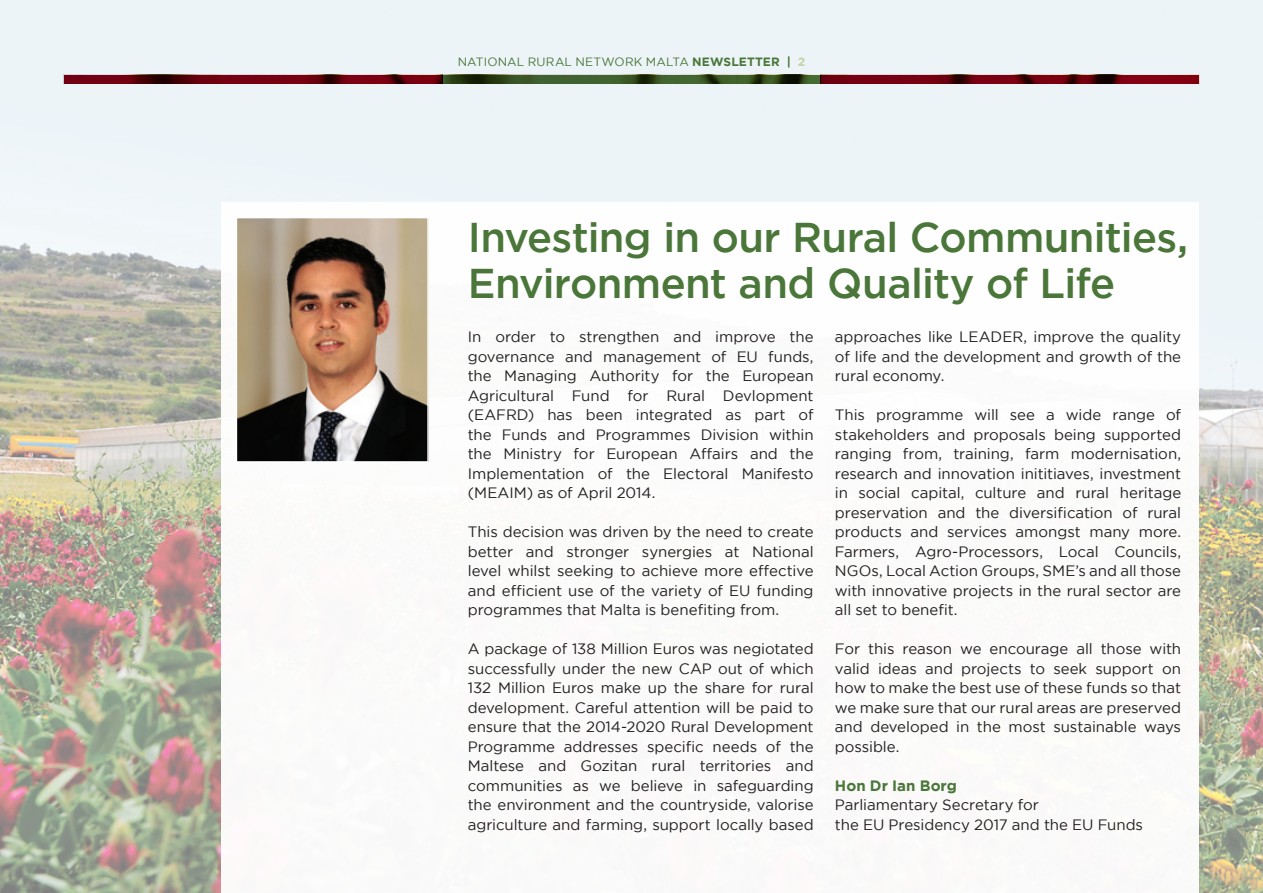
<style>
.page{position:relative;width:1263px;height:893px;background:#fff}
.page>*{position:absolute;margin:0;border:0;box-sizing:border-box;transform-origin:0 0}
.t1{font:500 41.55px/45.9px "Gotham";letter-spacing:-.015em;color:#4a7639}
.t2{font:15px/19.5px "Gotham";color:#231f20;text-align:justify}
.t3{font:700 15px "Gotham";color:#4a7639}
.t4{font:12px "Gotham";letter-spacing:.015em;color:#4a7639}
.t5{font:700 12px "Gotham";color:#4a7639}
.s1{font-weight:700}
.s2{color:#c5d2a8}
</style>
<div class="page">
<img style="left:0;top:0;width:1263px;height:893px">
<div style="left:221px;top:202px;width:977px;height:691px;background:#fff"></div>
<img style="left:239px;top:220px;width:187px;height:240px">
<div style="left:236px;top:217px;width:193px;height:246px;border:2px solid #fff"></div>
<svg style="left:442px;top:75px;width:379px;height:8px;background:#324d20"></svg>
<svg style="left:821px;top:75px;width:378px;height:8px;background:#6b000e"></svg>
<svg style="left:64px;top:75px;width:378px;height:8px;background:#65000e"></svg>
<p class="t4" style="left:458px;top:54px;width:89px">Nati onal Rura</p>
<p class="t4" style="left:565px;top:54px;width:176px">l Network Malta <span class="s1">NEWSLETTE</span></p>
<p class="t5" style="left:771px;top:54px;width:36px">R | <span class="s2">2</span></p>
<h1 class="t1" style="left:468px;top:214px;width:722px">Investing in our Rural Communities,<br>Environment and Quality of Life</h1>
<p class="t2" style="left:468px;top:327px;width:347px">In order to strengthen and improve the governance and management of EU funds, the Managing Authority for the European Agricultural Fund for Rural Devlopment (EAFRD) has been integrated as part of the Funds and Programmes Division within the Ministry for European Affairs and the Implementation of the Electoral Manifesto (MEAIM) as of April 2014.</p>
<p class="t2" style="left:468px;top:522px;width:347px">This decision was driven by the need to create better and stronger synergies at National level whilst seeking to achieve more effective and efficient use of the variety of EU funding programmes that Malta is benefiting from.</p>
<p class="t2" style="left:468px;top:639px;width:347px">A package of 138 Million Euros was negiotated successfully under the new CAP out of which 132 Million Euros make up the share for rural development. Careful attention will be paid to ensure that the 2014-2020 Rural Development Programme addresses specific needs of the Maltese and Gozitan rural territories and communities as we believe in safeguarding the environment and the countryside, valorise agriculture and farming, support locally based</p>
<p class="t2" style="left:835px;top:327px;width:348px">approaches like LEADER, improve the quality of life and the development and growth of the rural economy.</p>
<p class="t2" style="left:835px;top:405px;width:348px">This programme will see a wide range of stakeholders and proposals being supported ranging from, training, farm modernisation, research and innovation inititiaves, investment in social capital, culture and rural heritage preservation and the diversification of rural products and services amongst many more.<br>Farmers, Agro-Processors, Local Councils, NGOs, Local Action Groups, SME’s and all those with innovative projects in the rural sector are all set to benefit.</p>
<p class="t2" style="left:835px;top:639px;width:348px">For this reason we encourage all those with valid ideas and projects to seek support on how to make the best use of these funds so that we make sure that our rural areas are preserved and developed in the most sustainable ways possible.</p>
<p class="t3" style="left:835px;top:775px;width:124px">Hon Dr Ian Borg</p>
<p class="t2" style="left:835px;top:795px;width:310px">Parliamentary Secretary for<br>the EU Presidency 2017 and the EU Funds</p>
</div>
